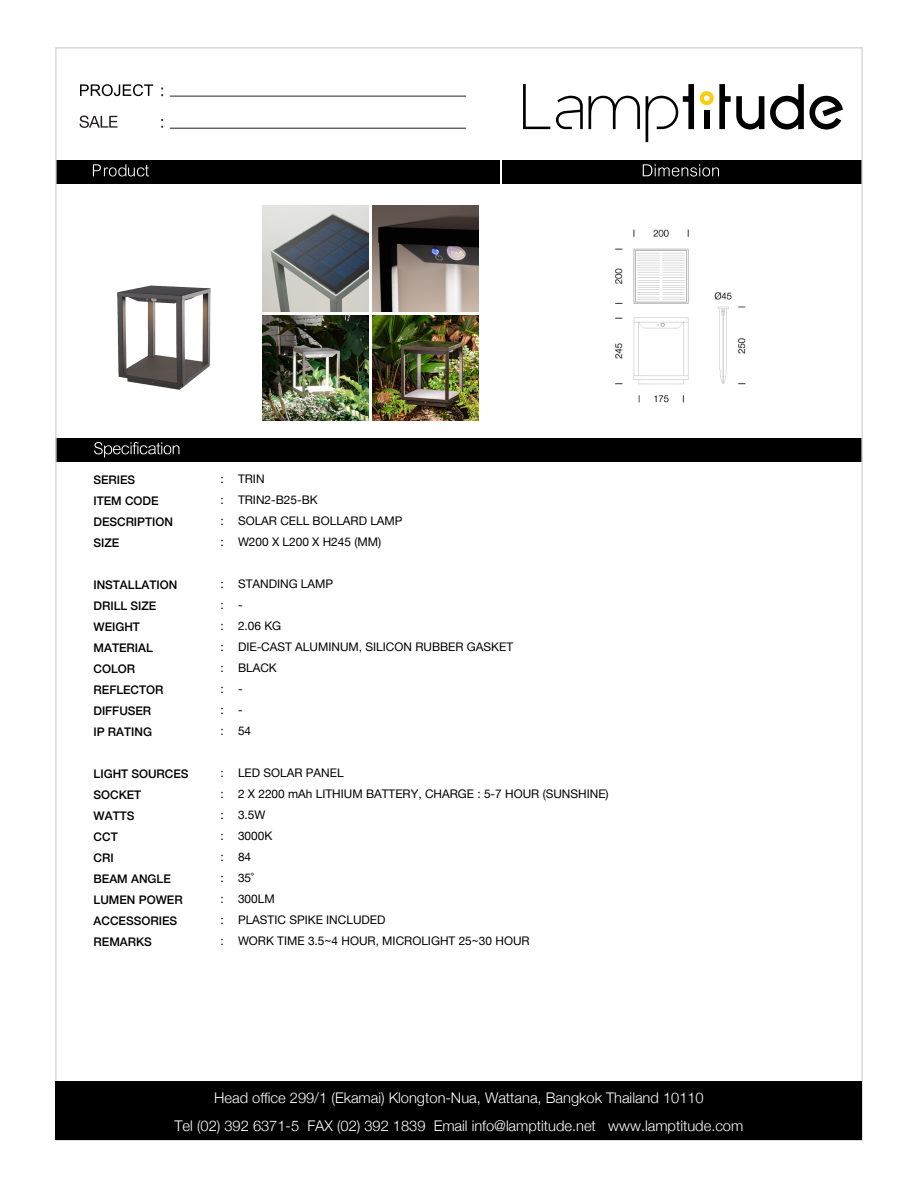
<style>
.page{position:relative;width:918px;height:1188px;background:#fff}
.page>*{position:absolute;margin:0;border:0;box-sizing:border-box;transform-origin:0 0}
.t1{font:300 14.7px/27.8px "Helvetica Neue";letter-spacing:-.005em;color:#fff;text-align:center}
.t2{font:11.85px/21px "Helvetica Neue";color:#000;text-align:justify}
.t3{font:500 11.85px/21px "Helvetica Neue";color:#000}
</style>
<div class="page">
<div style="left:56px;top:438px;width:806px;height:23px;background:#000"></div>
<div style="left:503px;top:160px;width:359px;height:23px;background:#000"></div>
<div style="left:56px;top:160px;width:444px;height:23px;background:#000"></div>
<svg style="left:93px;top:164px;width:56px;height:12px"></svg>
<svg style="left:643px;top:164px;width:76px;height:12px"></svg>
<svg style="left:94px;top:442px;width:85px;height:16px"></svg>
<svg style="left:80px;top:116px;width:37px;height:12px"></svg>
<hr style="left:170px;top:96px;width:296px;height:1px;background:#231f20">
<hr style="left:170px;top:128px;width:296px;height:1px;background:#231f20">
<svg style="left:80px;top:84px;width:73px;height:12px"></svg>
<div style="left:56px;top:1081px;width:806px;height:59px;background:#000"></div>
<svg style="left:523px;top:84px;width:27px;height:45px"></svg>
<svg style="left:589px;top:96px;width:51px;height:33px"></svg>
<svg style="left:556px;top:96px;width:27px;height:33px"></svg>
<svg style="left:646px;top:84px;width:48px;height:58px"></svg>
<svg style="left:700px;top:84px;width:64px;height:46px"></svg>
<svg style="left:770px;top:84px;width:73px;height:46px"></svg>
<img style="left:117px;top:285px;width:94px;height:105px">
<img style="left:373px;top:315px;width:105px;height:106px">
<img style="left:373px;top:206px;width:105px;height:105px">
<img style="left:263px;top:315px;width:105px;height:106px">
<img style="left:263px;top:206px;width:105px;height:105px">
<img style="left:615px;top:229px;width:131px;height:174px">
<p class="t3" style="left:94px;top:469px;width:81px">SERIES<br>ITEM CODE<br>DESCRIPTION<br>SIZE</p>
<p class="t3" style="left:94px;top:574px;width:85px">INSTALLATION<br>DRILL SIZE<br>WEIGHT<br>MATERIAL<br>COLOR<br>REFLECTOR<br>DIFFUSER<br>IP RATING</p>
<p class="t3" style="left:94px;top:763px;width:96px">LIGHT SOURCES<br>SOCKET<br>WATTS<br>CCT<br>CRI<br>BEAM ANGLE<br>LUMEN POWER<br>ACCESSORIES<br>REMARKS</p>
<p class="t2" style="left:221px;top:469px;width:5px">: : : :</p>
<p class="t2" style="left:221px;top:574px;width:5px">: : : : : : : :</p>
<p class="t2" style="left:221px;top:763px;width:5px">: : : : : : : : :</p>
<p class="t2" style="left:238px;top:469px;width:166px;text-align:left">TRIN<br>TRIN2-B25-BK<br>SOLAR CELL BOLLARD LAMP<br>W200 X L200 X H245 (MM)</p>
<p class="t2" style="left:238px;top:574px;width:277px;text-align:left">STANDING LAMP<br>-<br>2.06 KG<br>DIE-CAST ALUMINUM, SILICON RUBBER GASKET<br>BLACK<br>-<br>-<br>54</p>
<p class="t2" style="left:238px;top:763px;width:372px;text-align:left">LED SOLAR PANEL<br>2 X 2200 mAh LITHIUM BATTERY, CHARGE : 5-7 HOUR (SUNSHINE)<br>3.5W<br>3000K<br>84<br>35˚<br>300LM<br>PLASTIC SPIKE INCLUDED<br>WORK TIME 3.5~4 HOUR, MICROLIGHT 25~30 HOUR</p>
<p class="t1" style="left:175px;top:1083px;width:570px">Head office 299/1 (Ekamai) Klongton-Nua, Wattana, Bangkok Thailand 10110<br>Tel (02) 392 6371-5 FAX (02) 392 1839 Email info@lamptitude.net www.lamptitude.com</p>
</div>
